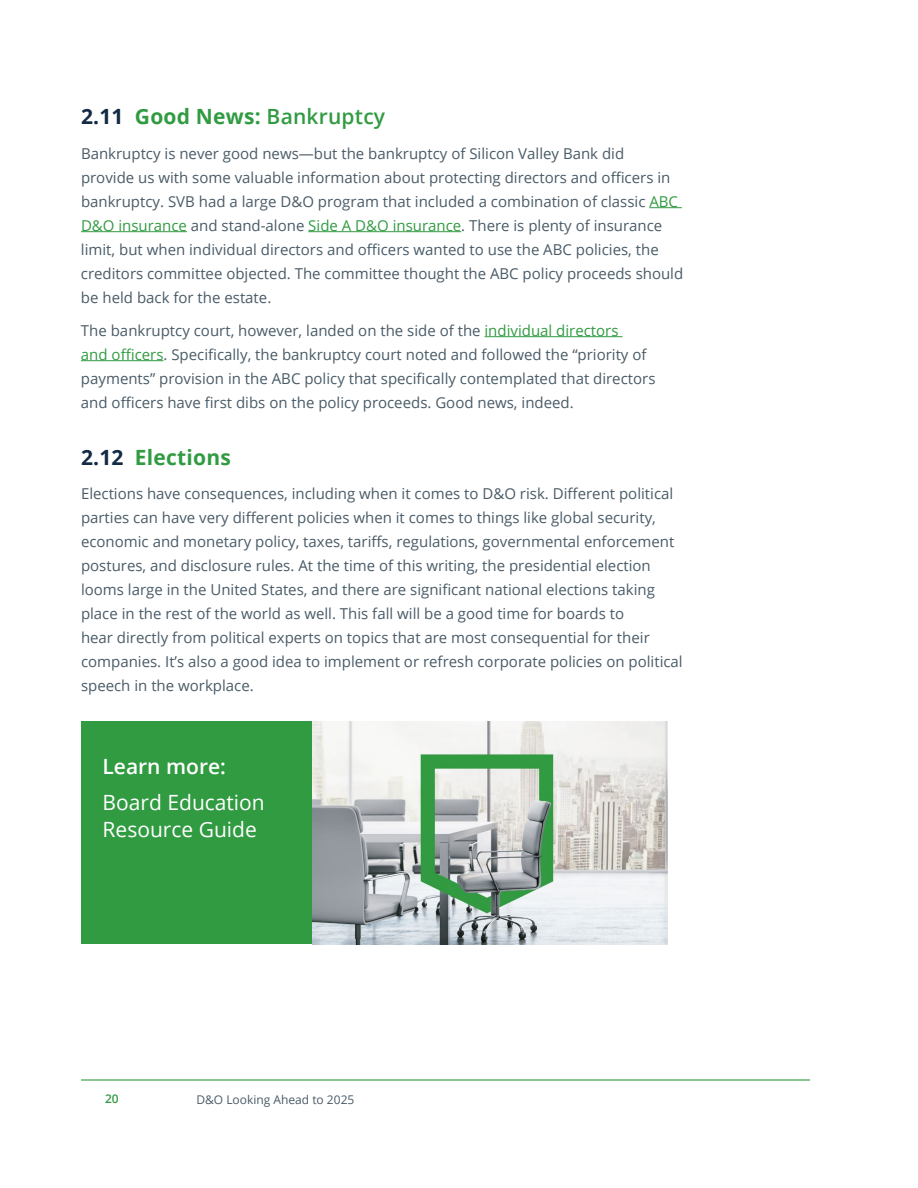
<style>
.page{position:relative;width:918px;height:1188px;background:#fff}
.page>*{position:absolute;margin:0;border:0;box-sizing:border-box;transform-origin:0 0}
.t1{font:21px/27px "Open Sans";color:#fff}
.t2{font:600 21px "Open Sans";letter-spacing:.01em;color:#319b42}
.t3{font:700 21px "Open Sans";letter-spacing:.01em;color:#319b42}
.t4{font:600 21px "Open Sans";color:#fff}
.t5{font:15px/24px "Open Sans";color:#495b67}
.t6{font:12px "Open Sans";color:#495b67}
.t7{font:600 12px "Open Sans";color:#319b42}
.s1{font-weight:700;color:#132a44}
.s2{font-weight:700}
.s3{color:#319b42}
.s4{color:#132a44}
</style>
<div class="page">
<hr style="left:81px;top:1079px;width:729px;height:2px;background:#319b42">
<hr style="left:649px;top:207px;width:33px;height:1px;background:#319b42">
<hr style="left:81px;top:231px;width:106px;height:1px;background:#319b42">
<hr style="left:308px;top:231px;width:153px;height:1px;background:#319b42">
<hr style="left:485px;top:336px;width:137px;height:1px;background:#319b42">
<hr style="left:81px;top:360px;width:83px;height:1px;background:#319b42">
<img style="left:312px;top:722px;width:356px;height:222px">
<div style="left:81px;top:721px;width:231px;height:223px;background:#319b42"></div>
<h1 class="t2" style="left:81px;top:102px;width:306px"><span class="s1">2.11</span> <span class="s2">Good News:</span> Bankruptcy</h1>
<p class="t5" style="left:81px;top:141px;width:604px">Bankruptcy is never good news—but the bankruptcy of Silicon Valley Bank did<br>provide us with some valuable information about protecting directors and officers in bankruptcy. SVB had a large D&amp;O program that included a combination of classic <span class="s3">ABC D&amp;O insurance</span> and stand-alone <span class="s3">Side A D&amp;O insurance</span>. There is plenty of insurance limit, but when individual directors and officers wanted to use the ABC policies, the creditors committee objected. The committee thought the ABC policy proceeds should be held back for the estate.</p>
<p class="t5" style="left:81px;top:318px;width:576px">The bankruptcy court, however, landed on the side of the <span class="s3">individual directors<br>and officers</span>. Specifically, the bankruptcy court noted and followed the “priority of payments” provision in the ABC policy that specifically contemplated that directors and officers have first dibs on the policy proceeds. Good news, indeed.</p>
<h1 class="t3" style="left:81px;top:442px;width:151px"><span class="s4">2.12</span> Elections</h1>
<p class="t5" style="left:81px;top:481px;width:603px">Elections have consequences, including when it comes to D&amp;O risk. Different political parties can have very different policies when it comes to things like global security, economic and monetary policy, taxes, tariffs, regulations, governmental enforcement postures, and disclosure rules. At the time of this writing, the presidential election looms large in the United States, and there are significant national elections taking place in the rest of the world as well. This fall will be a good time for boards to<br>hear directly from political experts on topics that are most consequential for their companies. It’s also a good idea to implement or refresh corporate policies on political speech in the workplace.</p>
<h1 class="t4" style="left:103px;top:751px;width:125px">Learn more:</h1>
<h1 class="t1" style="left:103px;top:788px;width:164px">Board Education<br>Resource Guide</h1>
<p class="t7" style="left:105px;top:1090px;width:15px">20</p>
<p class="t6" style="left:196px;top:1092px;width:160px">D&amp;O Looking Ahead to 2025</p>
</div>
